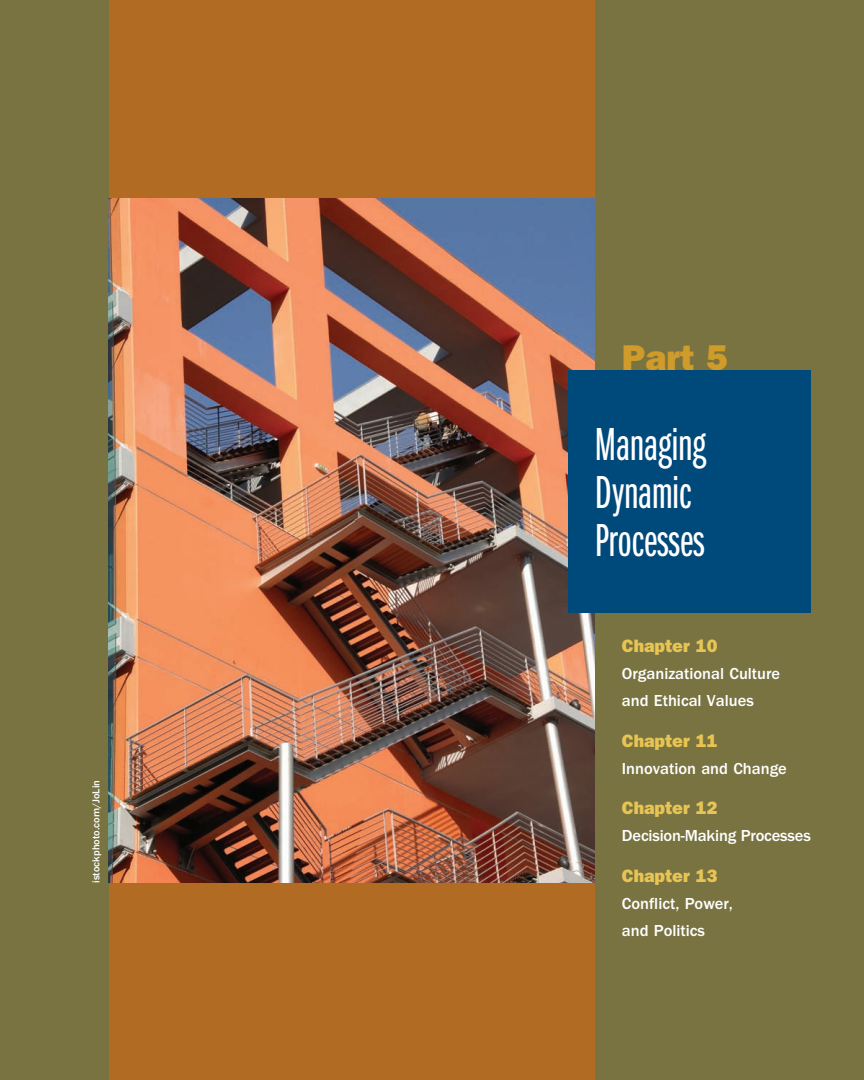
<style>
.page{position:relative;width:864px;height:1080px;background:#fff}
.page>*{position:absolute;margin:0;border:0;box-sizing:border-box;transform-origin:0 0}
.t1{font:48px/48px "ITC Franklin Gothic Std Bk X Cp";color:#fff}
.t2{font:36px "ITC Franklin Gothic Std Hvy";color:#cf9b2a}
.t3{font:18px "ITC Franklin Gothic Std Hvy";color:#e7c453}
.t4{font:500 16.5px/27px "ITC Franklin Gothic Std";color:#fff}
.t5{font:500 10.5px "ITC Franklin Gothic Std";color:#fff}
</style>
<div class="page">
<div style="left:1px;top:0;width:863px;height:1080px;background:#787341"></div>
<div style="left:109px;top:0;width:486px;height:1080px;background:#b26b23"></div>
<img style="left:109px;top:199px;width:486px;height:684px">
<div style="left:568px;top:370px;width:243px;height:243px;background:#004a7b"></div>
<p class="t5" style="left:92px;top:883px;width:104px;rotate:-90deg">istockphoto.com/JoLin</p>
<p class="t2" style="left:622px;top:345px;width:108px">Part 5</p>
<p class="t1" style="left:595px;top:424px;width:113px">Managing<br>Dynamic<br>Processes</p>
<p class="t3" style="left:622px;top:640px;width:97px">Chapter 10</p>
<p class="t4" style="left:622px;top:662px;width:160px">Organizational Culture and Ethical Values</p>
<p class="t3" style="left:622px;top:734px;width:97px">Chapter 11</p>
<p class="t4" style="left:622px;top:756px;width:166px">Innovation and Change</p>
<p class="t3" style="left:622px;top:802px;width:97px">Chapter 12</p>
<p class="t4" style="left:622px;top:824px;width:191px">Decision-Making Processes</p>
<p class="t3" style="left:622px;top:869px;width:97px">Chapter 13</p>
<p class="t4" style="left:622px;top:891px;width:113px">Conflict, Power, and Politics</p>
</div>
